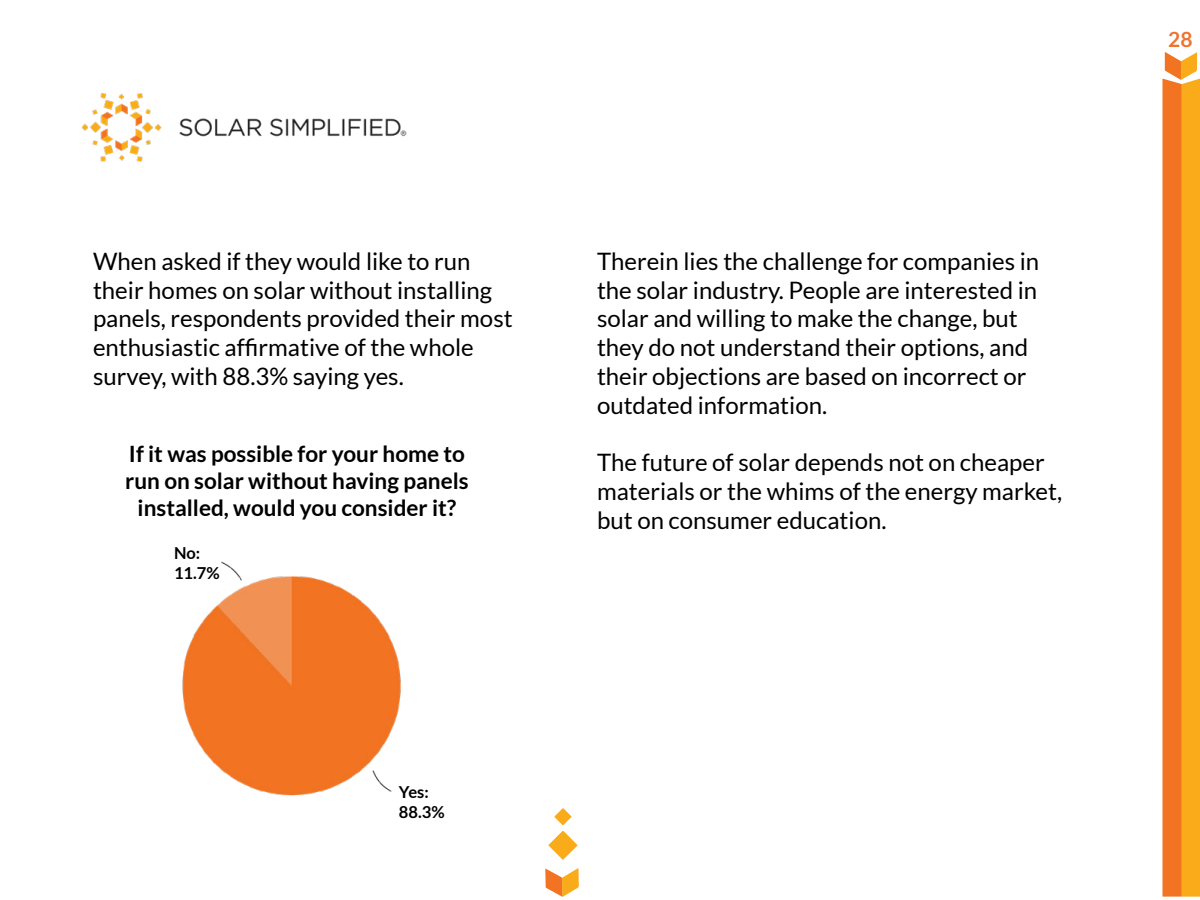
<style>
.page{position:relative;width:1200px;height:900px;background:#fff}
.page>*{position:absolute;margin:0;border:0;box-sizing:border-box;transform-origin:0 0}
.t1{font:24px/28.8px "Lato";color:#000}
.t2{font:700 22.5px/27px "Lato";color:#000;text-align:center}
.t3{font:700 21px "Lato";color:#ef732f}
.t4{font:700 16.5px/19.8px "Lato";color:#000}
</style>
<div class="page">
<svg style="left:545px;top:868px;width:34px;height:29px"></svg>
<svg style="left:548px;top:808px;width:30px;height:52px"></svg>
<svg style="left:1162px;top:52px;width:38px;height:845px;background:#f69226"></svg>
<img style="left:81px;top:93px;width:326px;height:69px">
<img style="left:182px;top:561px;width:219px;height:235px">
<div style="left:169px;top:547px;width:51px;height:15px;background:#fff"></div>
<div style="left:396px;top:788px;width:51px;height:14px;background:#fff"></div>
<p class="t1" style="left:93px;top:247px;width:421px">When asked if they would like to run their homes on solar without installing panels, respondents provided their most enthusiastic affirmative of the whole survey, with 88.3% saying yes.</p>
<p class="t1" style="left:597px;top:247px;width:444px">Therein lies the challenge for companies in the solar industry. People are interested in solar and willing to make the change, but they do not understand their options, and their objections are based on incorrect or outdated information.</p>
<p class="t1" style="left:597px;top:448px;width:467px">The future of solar depends not on cheaper materials or the whims of the energy market, but on consumer education.</p>
<p class="t2" style="left:125px;top:440px;width:345px">If it was possible for your home to run on solar without having panels installed, would you consider it?</p>
<p class="t4" style="left:174px;top:543px;width:47px">No:<br>11.7%</p>
<p class="t4" style="left:399px;top:782px;width:47px">Yes:<br>88.3%</p>
<p class="t3" style="left:1168px;top:27px;width:26px">28</p>
</div>
